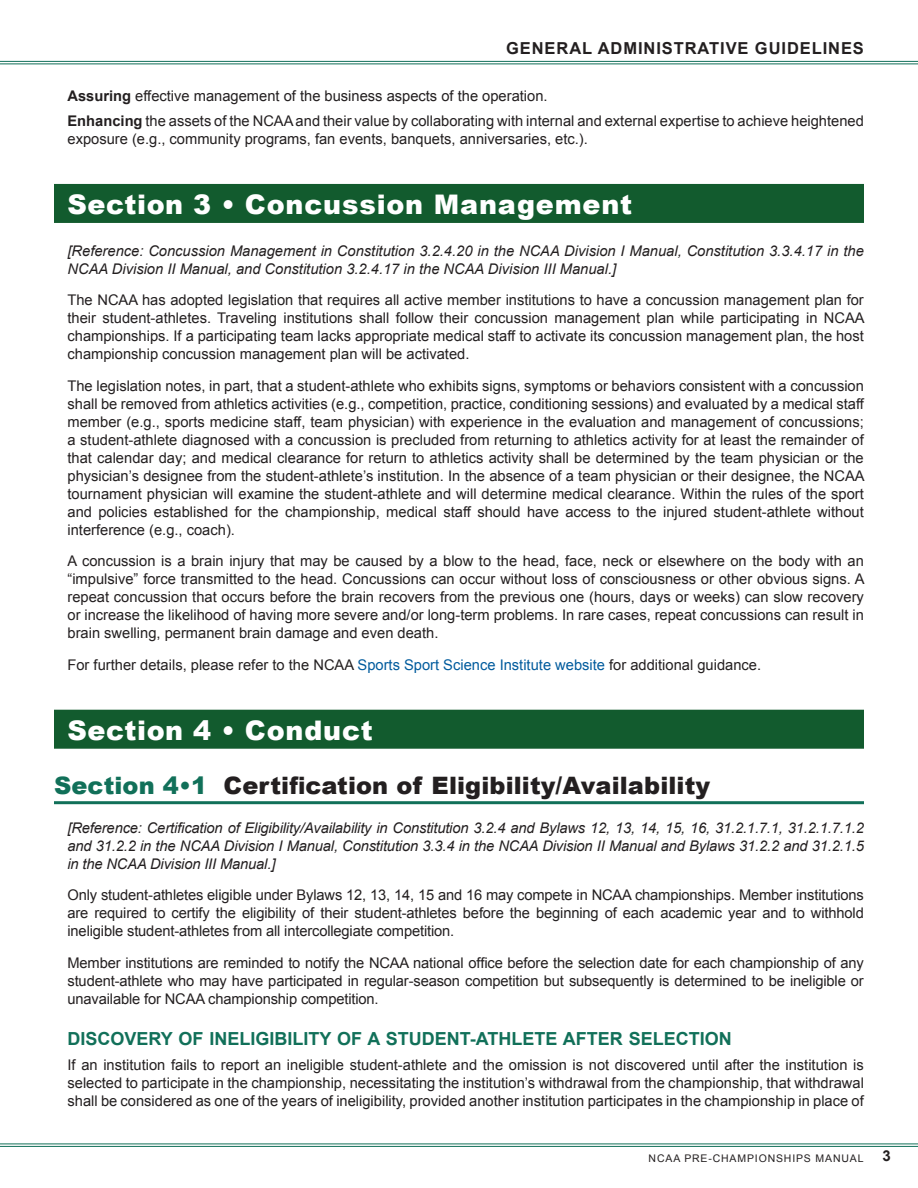
<style>
.page{position:relative;width:918px;height:1188px;background:#fff}
.page>*{position:absolute;margin:0;border:0;box-sizing:border-box;transform-origin:0 0}
.t1{font:900 27px "Arial";letter-spacing:.03em;color:#fff}
.t2{font:900 24px "Arial";letter-spacing:.005em;color:#231f20}
.t3{font:700 18px "Arial";color:#117059}
.t4{font:700 16.5px "Arial";letter-spacing:.055em;color:#231f20}
.t5{font:700 15px "Arial";color:#231f20}
.t6{font:14.7px/18px "Arial";color:#231f20;text-align:justify}
.t7{font:italic 14.7px/18px "Arial";color:#231f20}
.t8{font:10.5px "Arial";letter-spacing:.08em;color:#231f20}
.s1{font-weight:700}
.s2{color:#015b9d}
.s3{color:#117059}
</style>
<div class="page">
<hr style="left:0;top:61px;width:918px;height:1px;background:#117059">
<hr style="left:0;top:64px;width:918px;height:1px;background:#117059">
<hr style="left:0;top:1144px;width:918px;height:1px;background:#117059">
<hr style="left:0;top:1146px;width:918px;height:1px;background:#117059">
<div style="left:54px;top:184px;width:810px;height:39px;background:#125b2e"></div>
<div style="left:54px;top:710px;width:810px;height:39px;background:#125b2e"></div>
<hr style="left:54px;top:801px;width:810px;height:3px;background:#117059">
<p class="t4" style="left:506px;top:38px;width:359px">GENERAL ADMINISTRATIVE GUIDELINES</p>
<p class="t6" style="left:68px;top:84px;width:798px;line-height:24.8px"><span class="s1">Assuring</span> effective management of the business aspects of the operation.<br><span class="s1">Enhancing</span> the assets of the NCAA and their value by collaborating with internal and external expertise to achieve heightened</p>
<p class="t6" style="left:68px;top:130px;width:522px">exposure (e.g., community programs, fan events, banquets, anniversaries, etc.).</p>
<h1 class="t1" style="left:68px;top:185px;width:566px">Section 3 • Concussion Management</h1>
<p class="t7" style="left:68px;top:242px;width:798px">[Reference: Concussion Management in Constitution 3.2.4.20 in the NCAA Division I Manual, Constitution 3.3.4.17 in the<br>NCAA Division II Manual, and Constitution 3.2.4.17 in the NCAA Division III Manual.]</p>
<p class="t6" style="left:68px;top:291px;width:799px">The NCAA has adopted legislation that requires all active member institutions to have a concussion management plan for their student-athletes. Traveling institutions shall follow their concussion management plan while participating in NCAA championships. If a participating team lacks appropriate medical staff to activate its concussion management plan, the host championship concussion management plan will be activated.</p>
<p class="t6" style="left:68px;top:377px;width:799px">The legislation notes, in part, that a student-athlete who exhibits signs, symptoms or behaviors consistent with a concussion shall be removed from athletics activities (e.g., competition, practice, conditioning sessions) and evaluated by a medical staff member (e.g., sports medicine staff, team physician) with experience in the evaluation and management of concussions; a student-athlete diagnosed with a concussion is precluded from returning to athletics activity for at least the remainder of that calendar day; and medical clearance for return to athletics activity shall be determined by the team physician or the physician’s designee from the student-athlete’s institution. In the absence of a team physician or their designee, the NCAA tournament physician will examine the student-athlete and will determine medical clearance. Within the rules of the sport and policies established for the championship, medical staff should have access to the injured student-athlete without interference (e.g., coach).</p>
<p class="t6" style="left:68px;top:552px;width:799px">A concussion is a brain injury that may be caused by a blow to the head, face, neck or elsewhere on the body with an “impulsive” force transmitted to the head. Concussions can occur without loss of consciousness or other obvious signs. A repeat concussion that occurs before the brain recovers from the previous one (hours, days or weeks) can slow recovery or increase the likelihood of having more severe and/or long-term problems. In rare cases, repeat concussions can result in brain swelling, permanent brain damage and even death.</p>
<p class="t6" style="left:68px;top:656px;width:695px">For further details, please refer to the NCAA <span class="s2">Sports Sport Science Institute website</span> for additional guidance.</p>
<h1 class="t1" style="left:68px;top:710px;width:307px">Section 4 • Conduct</h1>
<h2 class="t2" style="left:54px;top:768px;width:658px"><span class="s3">Section 4•1</span> Certification of Eligibility/Availability</h2>
<p class="t7" style="left:68px;top:819px;width:798px;text-align:justify">[Reference: Certification of Eligibility/Availability in Constitution 3.2.4 and Bylaws 12, 13, 14, 15, 16, 31.2.1.7.1, 31.2.1.7.1.2 and 31.2.2 in the NCAA Division I Manual, Constitution 3.3.4 in the NCAA Division II Manual and Bylaws 31.2.2 and 31.2.1.5 in the NCAA Division III Manual.]</p>
<p class="t6" style="left:68px;top:886px;width:798px">Only student-athletes eligible under Bylaws 12, 13, 14, 15 and 16 may compete in NCAA championships. Member institutions are required to certify the eligibility of their student-athletes before the beginning of each academic year and to withhold ineligible student-athletes from all intercollegiate competition.</p>
<p class="t6" style="left:68px;top:954px;width:798px">Member institutions are reminded to notify the NCAA national office before the selection date for each championship of any student-athlete who may have participated in regular-season competition but subsequently is determined to be ineligible or unavailable for NCAA championship competition.</p>
<p class="t3" style="left:68px;top:1027px;width:666px">DISCOVERY OF INELIGIBILITY OF A STUDENT-ATHLETE AFTER SELECTION</p>
<p class="t6" style="left:68px;top:1056px;width:798px">If an institution fails to report an ineligible student-athlete and the omission is not discovered until after the institution is selected to participate in the championship, necessitating the institution’s withdrawal from the championship, that withdrawal shall be considered as one of the years of ineligibility, provided another institution participates in the championship in place of</p>
<p class="t8" style="left:649px;top:1151px;width:216px">NCAA PRE-CHAMPIONSHIPS MANUAL</p>
<p class="t5" style="left:883px;top:1146px;width:10px">3</p>
</div>
